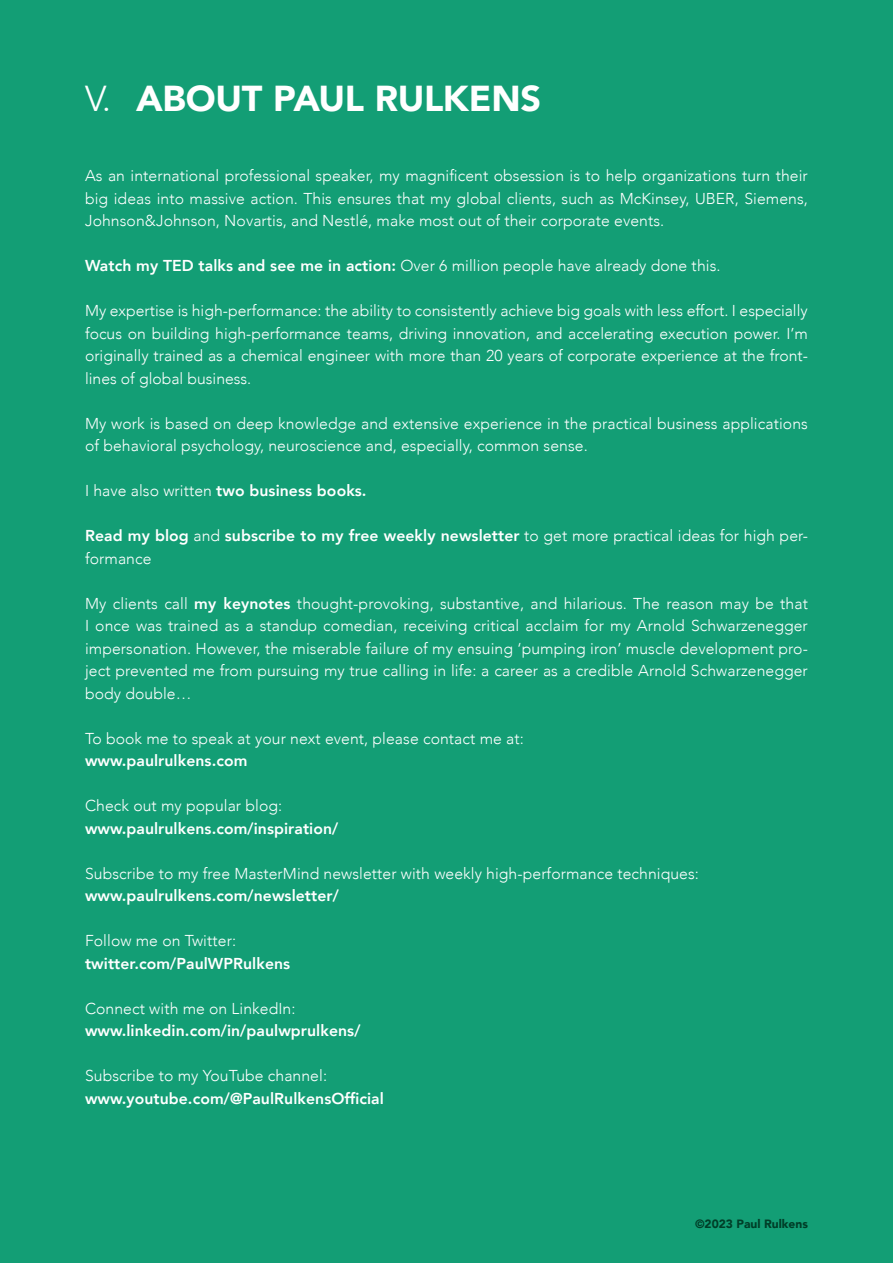
<style>
.page{position:relative;width:893px;height:1263px;background:#139e75}
.page>*{position:absolute;margin:0;border:0;box-sizing:border-box;transform-origin:0 0}
.t1{font:900 36px "Avenir";letter-spacing:-.01em;color:#fff}
.t2{font:300 15.75px/22.5px "Avenir";letter-spacing:.005em;color:#fff;text-align:justify}
.t3{font:800 15.75px "Avenir";letter-spacing:.005em;color:#fff}
.t4{font:900 12px "Avenir";color:#003e28}
.s1{font-weight:300}
.s2{font-weight:800}
</style>
<div class="page">
<p class="t1" style="left:85px;top:67px;width:458px"><span class="s1">V.</span> ABOUT PAUL RULKENS</p>
<p class="t2" style="left:85px;top:165px;width:724px">As an international professional speaker, my magnificent obsession is to help organizations turn their big ideas into massive action. This ensures that my global clients, such as McKinsey, UBER, Siemens, Johnson&amp;Johnson, Novartis, and Nestlé, make most out of their corporate events.</p>
<p class="t2" style="left:85px;top:255px;width:637px"><span class="s2">Watch my TED talks and see me in action:</span> Over 6 million people have already done this.</p>
<p class="t2" style="left:85px;top:300px;width:724px">My expertise is high-performance: the ability to consistently achieve big goals with less effort. I especially focus on building high-performance teams, driving innovation, and accelerating execution power. I’m originally trained as a chemical engineer with more than 20 years of corporate experience at the front&shy;lines of global business.</p>
<p class="t2" style="left:85px;top:412px;width:724px">My work is based on deep knowledge and extensive experience in the practical business applications of behavioral psychology, neuroscience and, especially, common sense.</p>
<p class="t3" style="left:85px;top:478px;width:283px"><span class="s1">I have also written</span> two business books.</p>
<p class="t2" style="left:85px;top:525px;width:724px"><span class="s2">Read my blog</span> and <span class="s2">subscribe to my free weekly newsletter</span> to get more practical ideas for high per&shy;formance</p>
<p class="t2" style="left:85px;top:592px;width:724px">My clients call <span class="s2">my keynotes</span> thought-provoking, substantive, and hilarious. The reason may be that I once was trained as a standup comedian, receiving critical acclaim for my Arnold Schwarzenegger impersonation. However, the miserable failure of my ensuing ‘pumping iron’ muscle development pro&shy;ject prevented me from pursuing my true calling in life: a career as a credible Arnold Schwarzenegger body double…</p>
<p class="t2" style="left:85px;top:727px;width:440px">To book me to speak at your next event, please contact me at:</p>
<p class="t3" style="left:85px;top:748px;width:164px">www.paulrulkens.com</p>
<p class="t2" style="left:85px;top:795px;width:199px">Check out my popular blog:</p>
<p class="t3" style="left:85px;top:816px;width:255px">www.paulrulkens.com/inspiration/</p>
<p class="t2" style="left:85px;top:862px;width:615px">Subscribe to my free MasterMind newsletter with weekly high-performance techniques:</p>
<p class="t3" style="left:85px;top:883px;width:255px">www.paulrulkens.com/newsletter/</p>
<p class="t2" style="left:85px;top:930px;width:153px">Follow me on Twitter:</p>
<p class="t3" style="left:85px;top:951px;width:207px">twitter.com/PaulWPRulkens</p>
<p class="t2" style="left:85px;top:997px;width:212px">Connect with me on LinkedIn:</p>
<p class="t3" style="left:85px;top:1018px;width:277px">www.linkedin.com/in/paulwprulkens/</p>
<p class="t2" style="left:85px;top:1065px;width:244px">Subscribe to my YouTube channel:</p>
<p class="t3" style="left:85px;top:1086px;width:300px">www.youtube.com/@PaulRulkensOfficial</p>
<p class="t4" style="left:695px;top:1214px;width:114px">©2023 Paul Rulkens</p>
</div>
